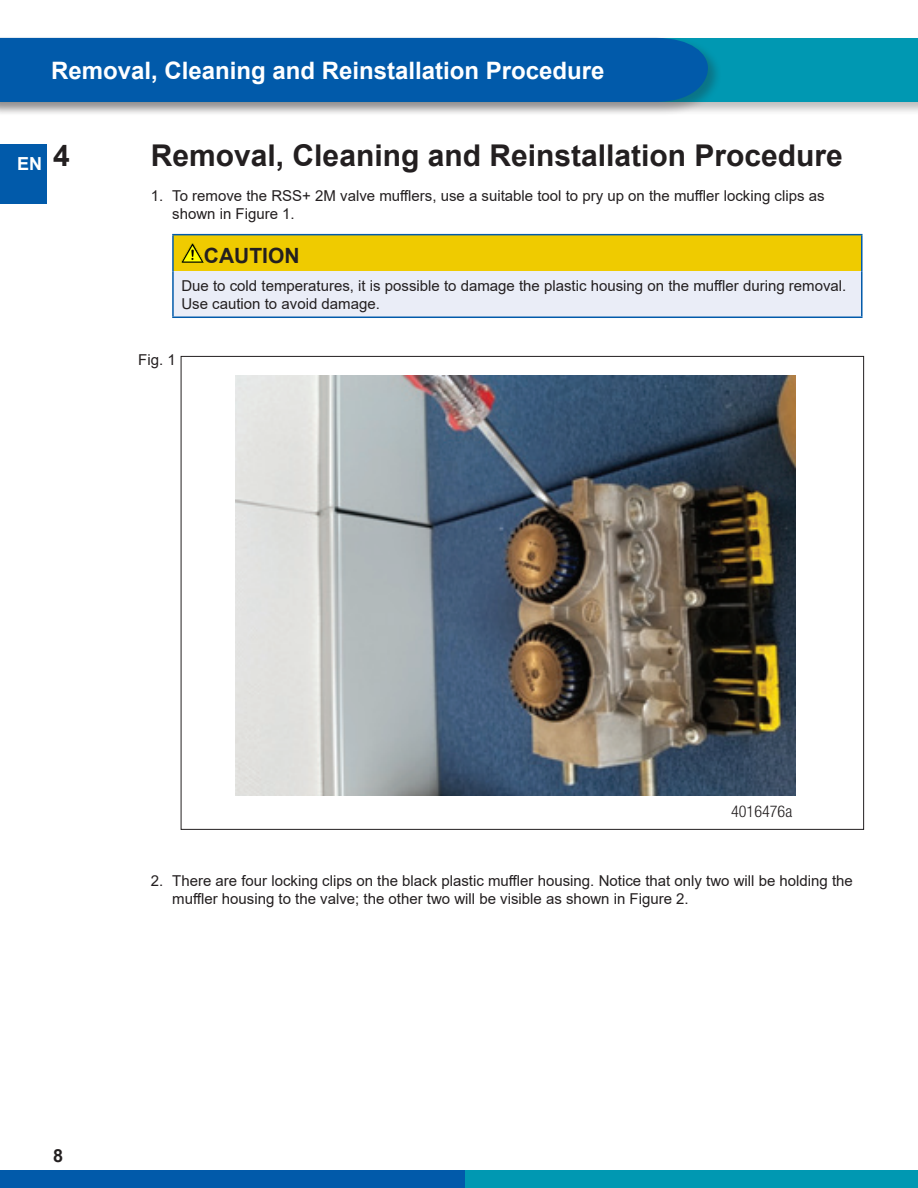
<style>
.page{position:relative;width:918px;height:1188px;background:#fff}
.page>*{position:absolute;margin:0;border:0;box-sizing:border-box;transform-origin:0 0}
.t1{font:700 30px "Arial";color:#231f20}
.t2{font:700 24px "Arial";color:#fff}
.Caution_ANSIZ535{font:700 21px "Arial";color:#231f20}
.t3{font:700 18px "Arial";color:#fff}
.t4{font:700 18px "Arial";color:#231f20}
.t5{font:300 condensed 16.2px "Helvetica Neue LT Std";color:#231f20}
.Text{font:15px/18px "Arial";color:#231f20}
</style>
<div class="page">
<div style="left:0;top:1170px;width:466px;height:18px;background:#015aaa"></div>
<div style="left:466px;top:1170px;width:452px;height:18px;background:#0098b2"></div>
<div style="left:0;top:36px;width:918px;height:80px;background:#231f20;opacity:.3"></div>
<div style="left:0;top:38px;width:918px;height:64px;background:#0098b2"></div>
<div style="left:0;top:36px;width:722px;height:80px;background:#231f20;opacity:.3"></div>
<div style="left:0;top:38px;width:708px;height:64px;background:#015aaa"></div>
<hr style="left:916px;top:36px;width:2px;height:80px;background:#231f20;opacity:.3">
<hr style="left:917px;top:38px;width:1px;height:64px;background:#0098b2">
<div style="left:0;top:145px;width:47px;height:59px;background:#015aaa"></div>
<div style="left:173px;top:235px;width:689px;height:36px;background:#efcb00"></div>
<div style="left:173px;top:271px;width:689px;height:46px;background:#eaedf7"></div>
<hr style="left:172px;top:234px;width:691px;height:1px;background:#015aaa">
<hr style="left:172px;top:235px;width:2px;height:36px;background:#015aaa">
<hr style="left:861px;top:235px;width:2px;height:36px;background:#015aaa">
<hr style="left:172px;top:271px;width:2px;height:46px;background:#015aaa">
<hr style="left:861px;top:271px;width:2px;height:46px;background:#015aaa">
<hr style="left:172px;top:317px;width:691px;height:1px;background:#015aaa">
<img style="left:181px;top:243px;width:23px;height:20px">
<img style="left:235px;top:375px;width:561px;height:421px">
<h2 class="t2" style="left:51px;top:53px;width:555px">Removal, Cleaning and Reinstallation Procedure</h2>
<p class="t3" style="left:17px;top:151px;width:54px">EN <sup>4</sup></p>
<p class="t1" style="left:151px;top:135px;width:693px">Removal, Cleaning and Reinstallation Procedure</p>
<p class="Text" style="left:172px;top:187px;width:654px;text-indent:-21px">1. To remove the RSS+ 2M valve mufflers, use a suitable tool to pry up on the muffler locking clips as shown in Figure 1.</p>
<p class="Caution_ANSIZ535" style="left:204px;top:241px;width:97px">CAUTION</p>
<p class="Text" style="left:181px;top:276px;width:666px">Due to cold temperatures, it is possible to damage the plastic housing on the muffler during removal.<br>Use caution to avoid damage.</p>
<p class="Text" style="left:138px;top:351px;width:39px">Fig. 1</p>
<p class="t5" style="left:731px;top:802px;width:63px">4016476a</p>
<p class="Text" style="left:172px;top:872px;width:682px;text-indent:-21px">2. There are four locking clips on the black plastic muffler housing. Notice that only two will be holding the muffler housing to the valve; the other two will be visible as shown in Figure 2.</p>
<p class="t4" style="left:53px;top:1143px;width:12px">8</p>
</div>
